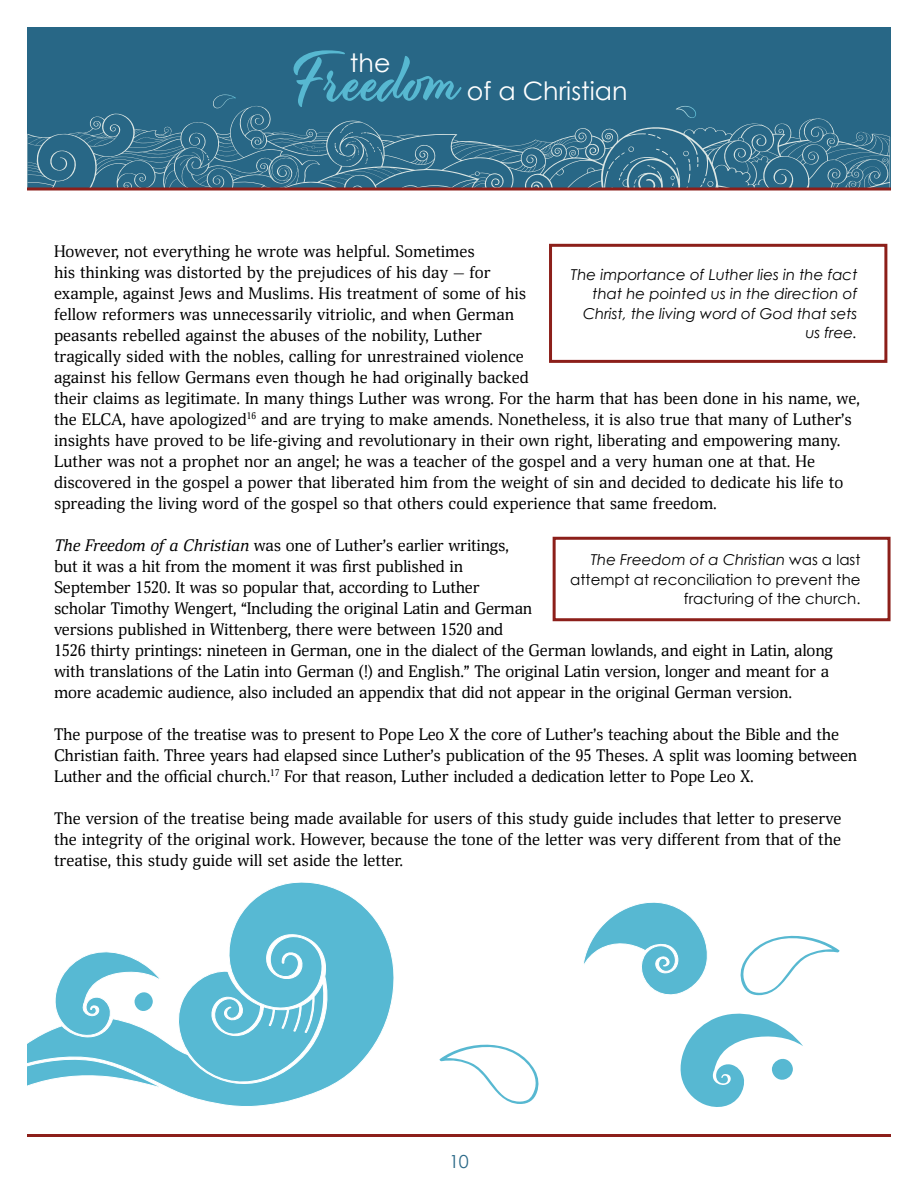
<style>
.page{position:relative;width:918px;height:1188px;background:#fff}
.page>*{position:absolute;margin:0;border:0;box-sizing:border-box;transform-origin:0 0}
.t1{font:63.3px "Modish";color:#57b8d1}
.t2{font:25.35px "Century Gothic";color:#fff}
.t3{font:18px "Century Gothic";color:#296887}
.t4{font:16.5px/21px "Deca Serif";color:#000}
.t5{font:italic 15px/19.5px "Century Gothic";color:#000;text-align:right}
.t6{font:15px/19.5px "Century Gothic";color:#000;text-align:right}
.s1{font-style:italic}
</style>
<div class="page">
<svg style="left:27px;top:27px;width:864px;height:161px;background:#2e6b89"></svg>
<svg style="left:676px;top:106px;width:21px;height:13px"></svg>
<svg style="left:335px;top:125px;width:46px;height:39px;background:#3a738f"></svg>
<svg style="left:647px;top:149px;width:29px;height:21px"></svg>
<svg style="left:648px;top:134px;width:13px;height:5px"></svg>
<svg style="left:700px;top:178px;width:13px;height:9px"></svg>
<svg style="left:671px;top:176px;width:4px;height:12px"></svg>
<svg style="left:683px;top:151px;width:8px;height:32px"></svg>
<svg style="left:608px;top:147px;width:29px;height:41px"></svg>
<svg style="left:27px;top:94px;width:222px;height:94px;background:#346f8b"></svg>
<hr style="left:27px;top:188px;width:864px;height:2px;background:#8c1f1a">
<hr style="left:27px;top:1134px;width:864px;height:3px;background:#8c1f1a">
<div style="left:553px;top:537px;width:338px;height:84px;border:3px solid #8c1f1a"></div>
<div style="left:549px;top:244px;width:338px;height:119px;border:3px solid #8c1f1a"></div>
<svg style="left:27px;top:882px;width:367px;height:225px"></svg>
<svg style="left:740px;top:935px;width:100px;height:60px"></svg>
<svg style="left:680px;top:1013px;width:123px;height:94px"></svg>
<svg style="left:439px;top:1044px;width:100px;height:60px"></svg>
<svg style="left:583px;top:902px;width:125px;height:93px"></svg>
<h1 class="t1" style="left:293px;top:41px;width:172px">Freedom</h1>
<h2 class="t2" style="left:350px;top:45px;width:42px">the</h2>
<h2 class="t2" style="left:467px;top:73px;width:162px">of a Christian</h2>
<p class="t4" style="left:54px;top:241px;width:807px">However, not everything he wrote was helpful. Sometimes<br>his thinking was distorted by the prejudices of his day — for<br>example, against Jews and Muslims. His treatment of some of his<br>fellow reformers was unnecessarily vitriolic, and when German<br>peasants rebelled against the abuses of the nobility, Luther<br>tragically sided with the nobles, calling for unrestrained violence<br>against his fellow Germans even though he had originally backed<br>their claims as legitimate. In many things Luther was wrong. For the harm that has been done in his name, we, the ELCA, have apologized<sup>16</sup> and are trying to make amends. Nonetheless, it is also true that many of Luther’s insights have proved to be life-giving and revolutionary in their own right, liberating and empowering many.<br>Luther was not a prophet nor an angel; he was a teacher of the gospel and a very human one at that. He discovered in the gospel a power that liberated him from the weight of sin and decided to dedicate his life to spreading the living word of the gospel so that others could experience that same freedom.</p>
<p class="t4" style="left:54px;top:535px;width:781px"><span class="s1">The Freedom of a Christian</span> was one of Luther’s earlier writings,<br>but it was a hit from the moment it was first published in<br>September 1520. It was so popular that, according to Luther<br>scholar Timothy Wengert, “Including the original Latin and German<br>versions published in Wittenberg, there were between 1520 and<br>1526 thirty printings: nineteen in German, one in the dialect of the German lowlands, and eight in Latin, along with translations of the Latin into German (!) and English.” The original Latin version, longer and meant for a more academic audience, also included an appendix that did not appear in the original German version.</p>
<p class="t4" style="left:54px;top:724px;width:805px">The purpose of the treatise was to present to Pope Leo X the core of Luther’s teaching about the Bible and the<br>Christian faith. Three years had elapsed since Luther’s publication of the 95 Theses. A split was looming between<br>Luther and the official church.<sup>17</sup> For that reason, Luther included a dedication letter to Pope Leo X.</p>
<p class="t4" style="left:54px;top:808px;width:789px;text-align:justify">The version of the treatise being made available for users of this study guide includes that letter to preserve the integrity of the original work. However, because the tone of the letter was very different from that of the treatise, this study guide will set aside the letter.</p>
<p class="t5" style="left:571px;top:264px;width:288px">The importance of Luther lies in the fact that he pointed us in the direction of<br>Christ, the living word of God that sets us free.</p>
<p class="t6" style="left:570px;top:550px;width:292px"><span class="s1">The Freedom of a Christian</span> was a last attempt at reconciliation to prevent the fracturing of the church.</p>
<p class="t3" style="left:449px;top:1149px;width:21px">10</p>
</div>
